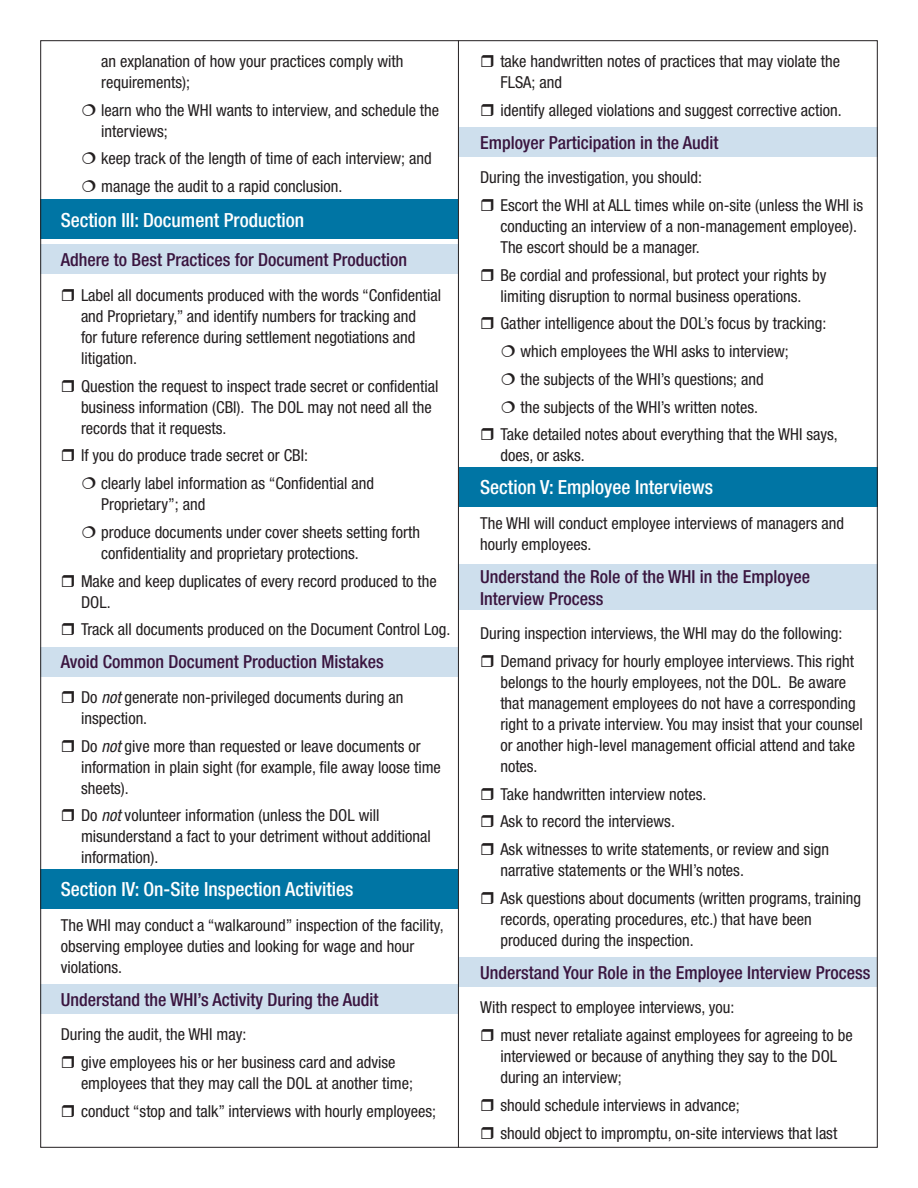
<style>
.page{position:relative;width:918px;height:1188px;background:#fff}
.page>*{position:absolute;margin:0;border:0;box-sizing:border-box;transform-origin:0 0}
.Paragraph_Style_1{font:500 condensed 19.5px "Helvetica Neue LT";color:#fff}
.t1{font:500 condensed 18px/21.6px "Helvetica Neue LT";color:#3a153f}
.Paragraph_Style_1-2{font:condensed 16.5px/21px "Helvetica Neue LT";color:#231f20}
.s1{font-style:italic}
</style>
<div class="page">
<div style="left:459px;top:467px;width:418px;height:40px;background:#0075a4"></div>
<div style="left:40px;top:199px;width:418px;height:39px;background:#0075a4"></div>
<div style="left:41px;top:869px;width:417px;height:40px;background:#0075a4"></div>
<div style="left:40px;top:245px;width:418px;height:29px;background:#cedfed"></div>
<div style="left:41px;top:647px;width:417px;height:29px;background:#cedfed"></div>
<div style="left:459px;top:128px;width:418px;height:29px;background:#cedfed"></div>
<div style="left:459px;top:958px;width:418px;height:29px;background:#cedfed"></div>
<div style="left:458px;top:564px;width:420px;height:46px;background:#cedfed"></div>
<div style="left:41px;top:984px;width:417px;height:30px;background:#cedfed"></div>
<hr style="left:458px;top:40px;width:1px;height:1108px;background:#231f20">
<p class="Paragraph_Style_1-2" style="left:101px;top:51px;width:304px">an explanation of how your practices comply with requirements);</p>
<p class="Paragraph_Style_1-2" style="left:101px;top:99px;width:339px">learn who the WHI wants to interview, and schedule the interviews;</p>
<p class="Paragraph_Style_1-2" style="left:101px;top:148px;width:332px">keep track of the length of time of each interview; and</p>
<p class="Paragraph_Style_1-2" style="left:101px;top:176px;width:243px">manage the audit to a rapid conclusion.</p>
<p class="Paragraph_Style_1" style="left:61px;top:208px;width:245px">Section III: Document Production</p>
<p class="t1" style="left:61px;top:249px;width:348px">Adhere to Best Practices for Document Production</p>
<p class="Paragraph_Style_1-2" style="left:81px;top:285px;width:362px">Label all documents produced with the words “Confidential and Proprietary,” and identify numbers for tracking and<br>for future reference during settlement negotiations and litigation.</p>
<p class="Paragraph_Style_1-2" style="left:81px;top:375px;width:359px">Question the request to inspect trade secret or confidential business information (CBI). The DOL may not need all the records that it requests.</p>
<p class="Paragraph_Style_1-2" style="left:81px;top:445px;width:229px">If you do produce trade secret or CBI:</p>
<p class="Paragraph_Style_1-2" style="left:101px;top:473px;width:274px">clearly label information as “Confidential and<br>Proprietary”; and</p>
<p class="Paragraph_Style_1-2" style="left:101px;top:522px;width:320px">produce documents under cover sheets setting forth confidentiality and proprietary protections.</p>
<p class="Paragraph_Style_1-2" style="left:81px;top:570px;width:357px">Make and keep duplicates of every record produced to the<br>DOL.</p>
<p class="Paragraph_Style_1-2" style="left:81px;top:619px;width:371px">Track all documents produced on the Document Control Log.</p>
<p class="t1" style="left:61px;top:651px;width:325px">Avoid Common Document Production Mistakes</p>
<p class="Paragraph_Style_1-2" style="left:81px;top:687px;width:324px">Do <span class="s1">not</span> generate non-privileged documents during an inspection.</p>
<p class="Paragraph_Style_1-2" style="left:81px;top:735px;width:361px">Do <span class="s1">not</span> give more than requested or leave documents or information in plain sight (for example, file away loose time sheets).</p>
<p class="Paragraph_Style_1-2" style="left:81px;top:805px;width:351px">Do <span class="s1">not</span> volunteer information (unless the DOL will misunderstand a fact to your detriment without additional information).</p>
<p class="Paragraph_Style_1" style="left:61px;top:878px;width:294px">Section IV: On-Site Inspection Activities</p>
<p class="Paragraph_Style_1-2" style="left:61px;top:915px;width:384px">The WHI may conduct a “walkaround” inspection of the facility, observing employee duties and looking for wage and hour violations.</p>
<p class="t1" style="left:61px;top:989px;width:319px">Understand the WHI’s Activity During the Audit</p>
<p class="Paragraph_Style_1-2" style="left:61px;top:1024px;width:187px">During the audit, the WHI may:</p>
<p class="Paragraph_Style_1-2" style="left:81px;top:1052px;width:333px">give employees his or her business card and advise employees that they may call the DOL at another time;</p>
<p class="Paragraph_Style_1-2" style="left:81px;top:1101px;width:357px">conduct “stop and talk” interviews with hourly employees;</p>
<p class="Paragraph_Style_1-2" style="left:500px;top:51px;width:341px">take handwritten notes of practices that may violate the<br>FLSA; and</p>
<p class="Paragraph_Style_1-2" style="left:500px;top:99px;width:343px">identify alleged violations and suggest corrective action.</p>
<p class="t1" style="left:480px;top:131px;width:240px">Employer Participation in the Audit</p>
<p class="Paragraph_Style_1-2" style="left:480px;top:167px;width:223px">During the investigation, you should:</p>
<p class="Paragraph_Style_1-2" style="left:500px;top:195px;width:364px">Escort the WHI at ALL times while on-site (unless the WHI is conducting an interview of a non-management employee).<br>The escort should be a manager.</p>
<p class="Paragraph_Style_1-2" style="left:500px;top:264px;width:328px">Be cordial and professional, but protect your rights by limiting disruption to normal business operations.</p>
<p class="Paragraph_Style_1-2" style="left:500px;top:313px;width:327px">Gather intelligence about the DOL’s focus by tracking:</p>
<p class="Paragraph_Style_1-2" style="left:521px;top:341px;width:270px">which employees the WHI asks to interview;</p>
<p class="Paragraph_Style_1-2" style="left:521px;top:369px;width:245px">the subjects of the WHI’s questions; and</p>
<p class="Paragraph_Style_1-2" style="left:521px;top:396px;width:239px">the subjects of the WHI’s written notes.</p>
<p class="Paragraph_Style_1-2" style="left:500px;top:424px;width:339px">Take detailed notes about everything that the WHI says, does, or asks.</p>
<p class="Paragraph_Style_1" style="left:480px;top:476px;width:234px">Section V: Employee Interviews</p>
<p class="Paragraph_Style_1-2" style="left:480px;top:513px;width:365px">The WHI will conduct employee interviews of managers and hourly employees.</p>
<p class="t1" style="left:480px;top:566px;width:331px">Understand the Role of the WHI in the Employee<br>Interview Process</p>
<p class="Paragraph_Style_1-2" style="left:480px;top:623px;width:364px">During inspection interviews, the WHI may do the following:</p>
<p class="Paragraph_Style_1-2" style="left:500px;top:650px;width:364px">Demand privacy for hourly employee interviews. This right belongs to the hourly employees, not the DOL. Be aware that management employees do not have a corresponding right to a private interview. You may insist that your counsel or another high-level management official attend and take notes.</p>
<p class="Paragraph_Style_1-2" style="left:500px;top:783px;width:208px">Take handwritten interview notes.</p>
<p class="Paragraph_Style_1-2" style="left:500px;top:811px;width:176px">Ask to record the interviews.</p>
<p class="Paragraph_Style_1-2" style="left:500px;top:839px;width:330px">Ask witnesses to write statements, or review and sign narrative statements or the WHI’s notes.</p>
<p class="Paragraph_Style_1-2" style="left:500px;top:887px;width:362px">Ask questions about documents (written programs, training records, operating procedures, etc.) that have been produced during the inspection.</p>
<p class="t1" style="left:480px;top:961px;width:392px">Understand Your Role in the Employee Interview Process</p>
<p class="Paragraph_Style_1-2" style="left:480px;top:997px;width:256px">With respect to employee interviews, you:</p>
<p class="Paragraph_Style_1-2" style="left:500px;top:1025px;width:354px">must never retaliate against employees for agreeing to be interviewed or because of anything they say to the DOL during an interview;</p>
<p class="Paragraph_Style_1-2" style="left:500px;top:1094px;width:241px">should schedule interviews in advance;</p>
<p class="Paragraph_Style_1-2" style="left:500px;top:1122px;width:338px">should object to impromptu, on-site interviews that last</p>
</div>
